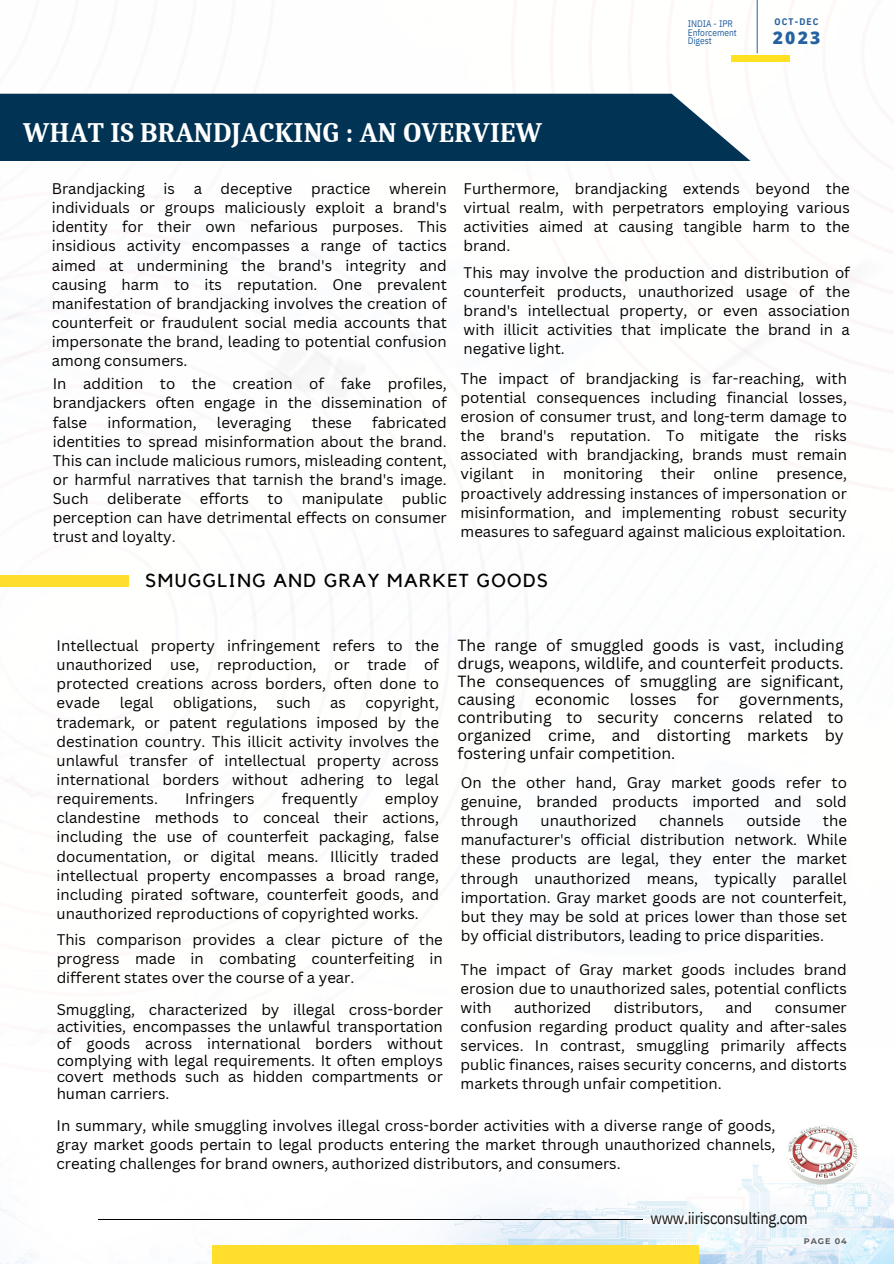
<style>
.page{position:relative;width:894px;height:1264px;background:#fff}
.page>*{position:absolute;margin:0;border:0;box-sizing:border-box;transform-origin:0 0}
.t1{font:700 27.45px "Caladea";letter-spacing:.01em;color:#fff}
.t2{font:18.75px "Kollektif";letter-spacing:.075em;color:#000}
.t3{font:800 17.55px "Open Sans";color:#26629f}
.t4{font:16.35px "IBM Plex Sans Cond";letter-spacing:-.02em;color:#171615}
.t5{font:15.75px/18px "Canva Sans";color:#000;text-align:justify}
.t6{font:15px/19.2px "Canva Sans";color:#000;text-align:justify}
.t7{font:700 9.6px "IBM Plex Sans Cond";letter-spacing:.12em;color:#26629f}
.t8{font:9.45px/8.4px "IBM Plex Sans Cond";color:#26629f}
.t9{font:700 8.1px "Montserrat";letter-spacing:.12em;color:#5c5c5c}
</style>
<div class="page">
<img style="left:0;top:1164px;width:893px;height:99px">
<hr style="left:98px;top:1218px;width:544px;height:1px;background:#000">
<div style="left:212px;top:1245px;width:486px;height:18px;background:#ffdf2b"></div>
<svg style="left:0;top:93px;width:277px;height:278px"></svg>
<hr style="left:756px;top:0;width:1px;height:53px;background:#26629f">
<div style="left:731px;top:55px;width:58px;height:6px;background:#ffe121"></div>
<div style="left:0;top:94px;width:750px;height:67px;background:#003354"></div>
<div style="left:0;top:575px;width:129px;height:12px;background:#ffdf2b"></div>
<img style="left:775px;top:1125px;width:97px;height:66px">
<h1 class="t1" style="left:23px;top:117px;width:520px">WHAT IS BRANDJACKING : AN OVERVIEW</h1>
<p class="t7" style="left:774px;top:15px;width:45px">OCT-DEC</p>
<p class="t8" style="left:687px;top:19px;width:51px">INDIA - IPR<br>Enforcement<br>Digest</p>
<p class="t3" style="left:772px;top:26px;width:49px">2023</p>
<p class="t6" style="left:52px;top:178px;width:396px">Brandjacking is a deceptive practice wherein individuals or groups maliciously exploit a brand's identity for their own nefarious purposes. This insidious activity encompasses a range of tactics aimed at undermining the brand's integrity and causing harm to its reputation. One prevalent manifestation of brandjacking involves the creation of counterfeit or fraudulent social media accounts that impersonate the brand, leading to potential confusion among consumers.</p>
<p class="t6" style="left:53px;top:374px;width:395px">In addition to the creation of fake profiles, brandjackers often engage in the dissemination of false</p>
<p class="t6" style="left:53px;top:412px;width:395px;text-indent:319px">fabricated identities to spread misinformation about the brand.<br>This can include malicious rumors, misleading content, or harmful narratives that tarnish the brand's image.<br>Such deliberate efforts to manipulate public perception can have detrimental effects on consumer trust and loyalty.</p>
<p class="t6" style="left:107px;top:412px;width:91px">information,</p>
<p class="t6" style="left:217px;top:412px;width:76px">leveraging</p>
<p class="t6" style="left:311px;top:412px;width:41px">these</p>
<p class="t6" style="left:463px;top:178px;width:388px">Furthermore, brandjacking extends beyond the virtual realm, with perpetrators employing various activities aimed at causing tangible harm to the brand.</p>
<p class="t6" style="left:463px;top:262px;width:388px">This may involve the production and distribution of counterfeit products, unauthorized usage of the brand's intellectual property, or even association with illicit activities that implicate the brand in a negative light.</p>
<p class="t6" style="left:460px;top:368px;width:388px">The impact of brandjacking is far-reaching, with potential consequences including financial losses, erosion of consumer trust, and long-term damage to the brand's reputation. To mitigate the risks associated with brandjacking, brands must remain vigilant in monitoring their online presence, proactively addressing instances of impersonation or misinformation, and implementing robust security measures to safeguard against malicious exploitation.</p>
<p class="t2" style="left:146px;top:571px;width:404px">SMUGGLING AND GRAY MARKET GOODS</p>
<p class="t5" style="left:457px;top:636px;width:387px">The range of smuggled goods is vast, including drugs, weapons, wildlife, and counterfeit products.<br>The consequences of smuggling are significant, causing</p>
<p class="t6" style="left:57px;top:635px;width:384px">Intellectual property infringement refers to the unauthorized use, reproduction, or trade of protected creations across borders, often done to evade</p>
<p class="t5" style="left:535px;top:690px;width:76px">economic</p>
<p class="t5" style="left:629px;top:690px;width:48px">losses</p>
<p class="t5" style="left:696px;top:690px;width:24px">for</p>
<p class="t5" style="left:457px;top:690px;width:387px;text-indent:282px">governments, contributing to security concerns related to organized crime, and distorting markets by fostering unfair competition.</p>
<p class="t6" style="left:460px;top:772px;width:387px">On the other hand, Gray market goods refer to genuine, branded products imported and sold through</p>
<p class="t6" style="left:57px;top:693px;width:384px;text-indent:309px">copyright, trademark, or patent regulations imposed by the destination country. This illicit activity involves the unlawful transfer of intellectual property across international borders without adhering to legal requirements.</p>
<p class="t6" style="left:120px;top:693px;width:35px">legal</p>
<p class="t6" style="left:173px;top:693px;width:85px">obligations,</p>
<p class="t6" style="left:276px;top:693px;width:36px">such</p>
<p class="t6" style="left:330px;top:693px;width:17px">as</p>
<p class="t6" style="left:185px;top:788px;width:71px">Infringers</p>
<p class="t6" style="left:281px;top:788px;width:78px">frequently</p>
<p class="t6" style="left:57px;top:788px;width:384px;text-indent:328px">employ clandestine methods to conceal their actions, including the use of counterfeit packaging, false documentation, or digital means. Illicitly traded intellectual property encompasses a broad range, including pirated software, counterfeit goods, and unauthorized reproductions of copyrighted works.</p>
<p class="t6" style="left:460px;top:810px;width:387px;text-indent:362px">the manufacturer's official distribution network. While these products are legal, they enter the market through unauthorized means, typically parallel importation. Gray market goods are not counterfeit, but they may be sold at prices lower than those set by official distributors, leading to price disparities.</p>
<p class="t6" style="left:540px;top:810px;width:98px">unauthorized</p>
<p class="t6" style="left:659px;top:810px;width:66px">channels</p>
<p class="t6" style="left:746px;top:810px;width:56px">outside</p>
<p class="t6" style="left:57px;top:929px;width:387px">This comparison provides a clear picture of the progress made in combating counterfeiting in different states over the course of a year.</p>
<p class="t6" style="left:460px;top:959px;width:387px">The impact of Gray market goods includes brand erosion due to unauthorized sales, potential conflicts with</p>
<p class="t6" style="left:514px;top:997px;width:79px">authorized</p>
<p class="t6" style="left:613px;top:997px;width:90px">distributors,</p>
<p class="t6" style="left:725px;top:997px;width:29px">and</p>
<p class="t6" style="left:57px;top:1000px;width:387px;line-height:16.8px">Smuggling, characterized by illegal cross-border activities, encompasses the unlawful transportation of goods across international borders without complying with legal requirements. It often employs covert methods such as hidden compartments or human carriers.</p>
<p class="t6" style="left:460px;top:997px;width:387px;text-indent:314px">consumer confusion regarding product quality and after-sales services. In contrast, smuggling primarily affects public finances, raises security concerns, and distorts markets through unfair competition.</p>
<p class="t6" style="left:57px;top:1115px;width:720px">In summary, while smuggling involves illegal cross-border activities with a diverse range of goods, gray market goods pertain to legal products entering the market through unauthorized channels, creating challenges for brand owners, authorized distributors, and consumers.</p>
<p class="t4" style="left:650px;top:1206px;width:159px">www.iirisconsulting.com</p>
<p class="t9" style="left:803px;top:1236px;width:44px">PAGE 04</p>
</div>
